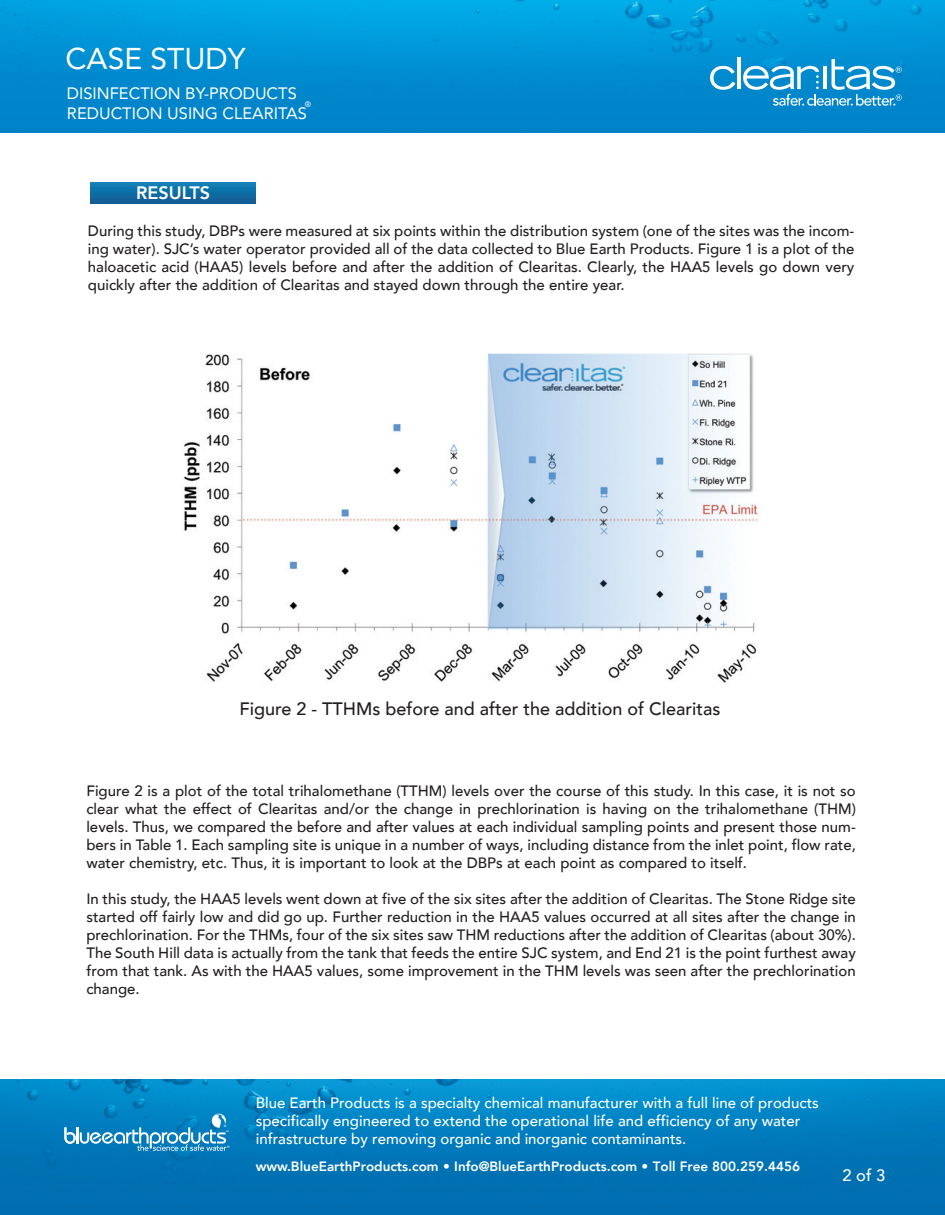
<style>
.page{position:relative;width:945px;height:1215px;background:#fff}
.page>*{position:absolute;margin:0;border:0;box-sizing:border-box;transform-origin:0 0}
.t1{font:30px "Avenir";color:#fff}
.t2{font:500 18px "Avenir";color:#231f20}
.t3{font:800 18px "Avenir";color:#fff}
.t4{font:16.5px/19.8px "Avenir";color:#fff}
.t5{font:500 16.5px "Avenir";color:#fff}
.t6{font:500 15px/18px "Avenir";color:#231f20;text-align:justify}
.t7{font:500 15px/18px "Avenir";color:#fff}
.t8{font:800 13.5px "Avenir";color:#fff}
.t9{font:7.8px "Avenir";color:#fff}
.t10{font:600 2.1px "Myriad Pro";color:#fff}
</style>
<div class="page">
<img style="left:0;top:0;width:945px;height:132px">
<img style="left:0;top:1079px;width:945px;height:136px">
<img style="left:183px;top:353px;width:575px;height:330px">
<div style="left:90px;top:182px;width:165px;height:22px;background:linear-gradient(to bottom,#0e82b9,#115c93)"></div>
<svg style="left:620px;top:383px;width:5px;height:4px"></svg>
<svg style="left:64px;top:1114px;width:165px;height:37px;background:#3195ca"></svg>
<svg style="left:710px;top:66px;width:25px;height:24px"></svg>
<hr style="left:737px;top:58px;width:4px;height:31px;background:#fff">
<svg style="left:743px;top:59px;width:159px;height:47px"></svg>
<h1 class="t1" style="left:65px;top:34px;width:182px">CASE STUDY</h1>
<p class="t4" style="left:67px;top:83px;width:241px">DISINFECTION BY-PRODUCTS<br>REDUCTION USING CLEARITAS</p>
<p class="t9" style="left:305px;top:98px;width:8px">®</p>
<p class="t3" style="left:136px;top:179px;width:76px">RESULTS</p>
<p class="t6" style="left:88px;top:221px;width:768px">During this study, DBPs were measured at six points within the distribution system (one of the sites was the incom&shy;ing water). SJC’s water operator provided all of the data collected to Blue Earth Products. Figure 1 is a plot of the haloacetic acid (HAA5) levels before and after the addition of Clearitas. Clearly, the HAA5 levels go down very quickly after the addition of Clearitas and stayed down through the entire year.</p>
<p class="t2" style="left:240px;top:693px;width:483px">Figure 2 - TTHMs before and after the addition of Clearitas</p>
<p class="t6" style="left:86px;top:781px;width:771px">Figure 2 is a plot of the total trihalomethane (TTHM) levels over the course of this study. In this case, it is not so clear what the effect of Clearitas and/or the change in prechlorination is having on the trihalomethane (THM) levels. Thus, we compared the before and after values at each individual sampling points and present those num&shy;bers in Table 1. Each sampling site is unique in a number of ways, including distance from the inlet point, flow rate, water chemistry, etc. Thus, it is important to look at the DBPs at each point as compared to itself.</p>
<p class="t6" style="left:86px;top:889px;width:771px">In this study, the HAA5 levels went down at five of the six sites after the addition of Clearitas. The Stone Ridge site started off fairly low and did go up. Further reduction in the HAA5 values occurred at all sites after the change in prechlorination. For the THMs, four of the six sites saw THM reductions after the addition of Clearitas (about 30%).<br>The South Hill data is actually from the tank that feeds the entire SJC system, and End 21 is the point furthest away from that tank. As with the HAA5 values, some improvement in the THM levels was seen after the prechlorination change.</p>
<p class="t10" style="left:226px;top:1129px;width:4px">TM</p>
<p class="t7" style="left:256px;top:1093px;width:565px">Blue Earth Products is a specialty chemical manufacturer with a full line of products specifically engineered to extend the operational life and efficiency of any water infrastructure by removing organic and inorganic contaminants.</p>
<p class="t8" style="left:256px;top:1156px;width:546px">www.BlueEarthProducts.com • Info@BlueEarthProducts.com • Toll Free 800.259.4456</p>
<p class="t5" style="left:843px;top:1161px;width:44px">2 of 3</p>
</div>
